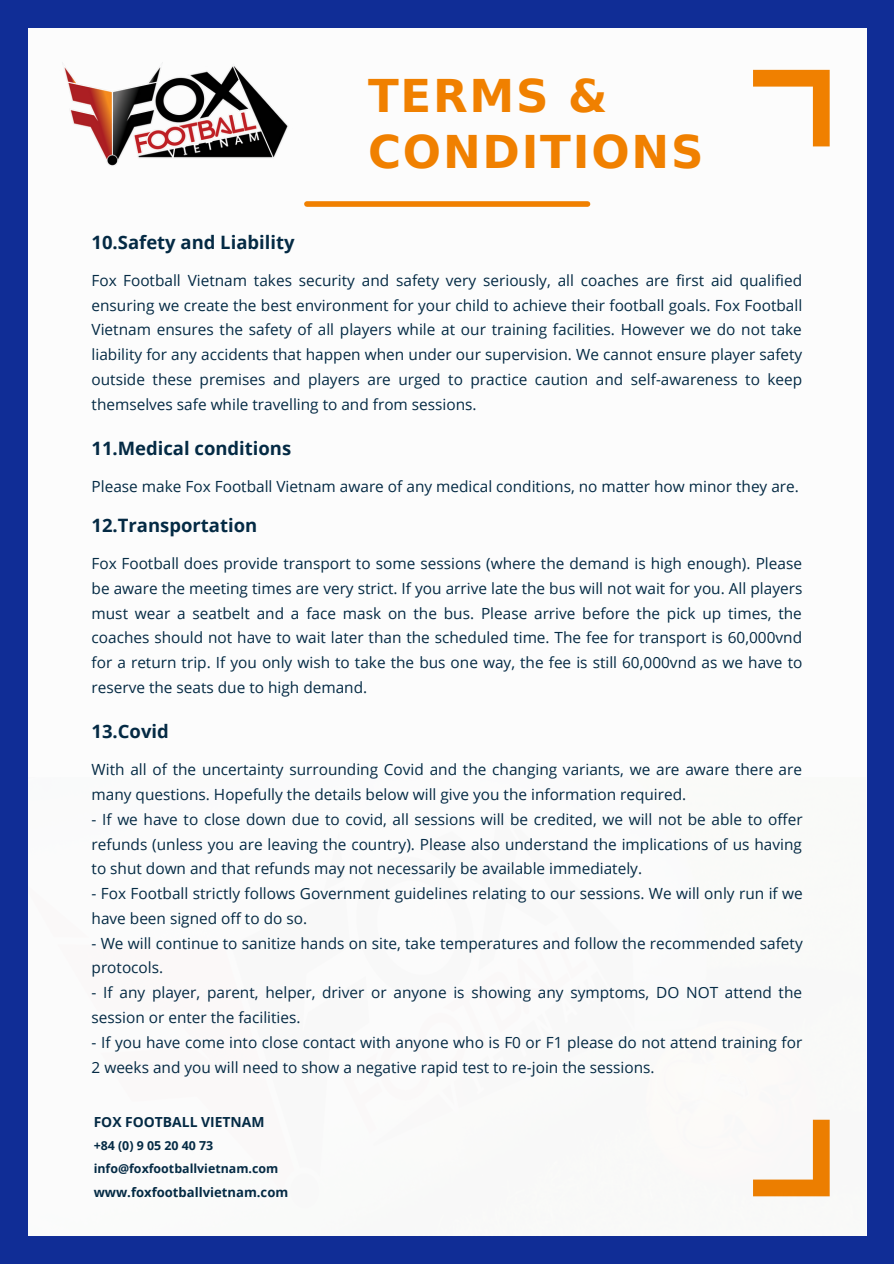
<style>
.page{position:relative;width:894px;height:1264px;background:#fff}
.page>*{position:absolute;margin:0;border:0;box-sizing:border-box;transform-origin:0 0}
.t1{font:700 45px "DejaVu Sans";letter-spacing:.04em;color:#f08000}
.t2{font:700 18.45px "Open Sans";color:#042a44}
.t3{font:15.45px/24.8px "Open Sans";color:#042a44}
.t4{font:700 13.95px "Open Sans";color:#042a44}
.t5{font:700 13.05px "Open Sans";color:#042a44}
.t6{font:700 12.45px "Open Sans";color:#042a44}
</style>
<div class="page">
<div style="left:0;top:0;width:893px;height:1263px;background:#102d96"></div>
<div style="left:28px;top:28px;width:838px;height:1207px;background:#fcfcfc"></div>
<svg style="left:753px;top:70px;width:76px;height:76px"></svg>
<img style="left:753px;top:1119px;width:77px;height:78px">
<img style="left:64px;top:62px;width:224px;height:104px">
<div style="left:307px;top:201px;width:280px;height:6px;background:#f08000"></div>
<p class="t1" style="left:368px;top:71px;width:241px">TERMS &amp;</p>
<p class="t1" style="left:368px;top:126px;width:337px">CONDITIONS</p>
<p class="t2" style="left:91px;top:229px;width:204px">10.Safety and Liability</p>
<p class="t3" style="left:91px;top:267px;width:712px;text-align:justify">Fox Football Vietnam takes security and safety very seriously, all coaches are first aid qualified ensuring we create the best environment for your child to achieve their football goals. Fox Football Vietnam ensures the safety of all players while at our training facilities. However we do not take liability for any accidents that happen when under our supervision. We cannot ensure player safety outside these premises and players are urged to practice caution and self-awareness to keep themselves safe while travelling to and from sessions.</p>
<p class="t2" style="left:91px;top:435px;width:201px">11.Medical conditions</p>
<p class="t3" style="left:91px;top:473px;width:708px">Please make Fox Football Vietnam aware of any medical conditions, no matter how minor they are.</p>
<p class="t2" style="left:91px;top:512px;width:167px">12.Transportation</p>
<p class="t3" style="left:91px;top:550px;width:712px;text-align:justify">Fox Football does provide transport to some sessions (where the demand is high enough). Please be aware the meeting times are very strict. If you arrive late the bus will not wait for you. All players must wear a seatbelt and a face mask on the bus. Please arrive before the pick up times, the coaches should not have to wait later than the scheduled time. The fee for transport is 60,000vnd for a return trip. If you only wish to take the bus one way, the fee is still 60,000vnd as we have to reserve the seats due to high demand.</p>
<p class="t2" style="left:91px;top:718px;width:79px">13.Covid</p>
<p class="t3" style="left:91px;top:756px;width:711px">With all of the uncertainty surrounding Covid and the changing variants, we are aware there are many questions. Hopefully the details below will give you the information required.</p>
<p class="t3" style="left:91px;top:806px;width:712px;text-align:justify">- If we have to close down due to covid, all sessions will be credited, we will not be able to offer refunds (unless you are leaving the country). Please also understand the implications of us having to shut down and that refunds may not necessarily be available immediately.</p>
<p class="t3" style="left:91px;top:880px;width:712px">- Fox Football strictly follows Government guidelines relating to our sessions. We will only run if we have been signed off to do so.</p>
<p class="t3" style="left:91px;top:930px;width:712px">- We will continue to sanitize hands on site, take temperatures and follow the recommended safety protocols.</p>
<p class="t3" style="left:91px;top:979px;width:711px">- If any player, parent, helper, driver or anyone is showing any symptoms, DO NOT attend the session or enter the facilities.</p>
<p class="t3" style="left:91px;top:1029px;width:712px">- If you have come into close contact with anyone who is F0 or F1 please do not attend training for<br>2 weeks and you will need to show a negative rapid test to re-join the sessions.</p>
<p class="t4" style="left:94px;top:1111px;width:172px">FOX FOOTBALL VIETNAM</p>
<p class="t6" style="left:94px;top:1136px;width:121px">+84 (0) 9 05 20 40 73</p>
<p class="t6" style="left:94px;top:1159px;width:186px">info@foxfootballvietnam.com</p>
<p class="t5" style="left:94px;top:1182px;width:196px">www.foxfootballvietnam.com</p>
</div>
